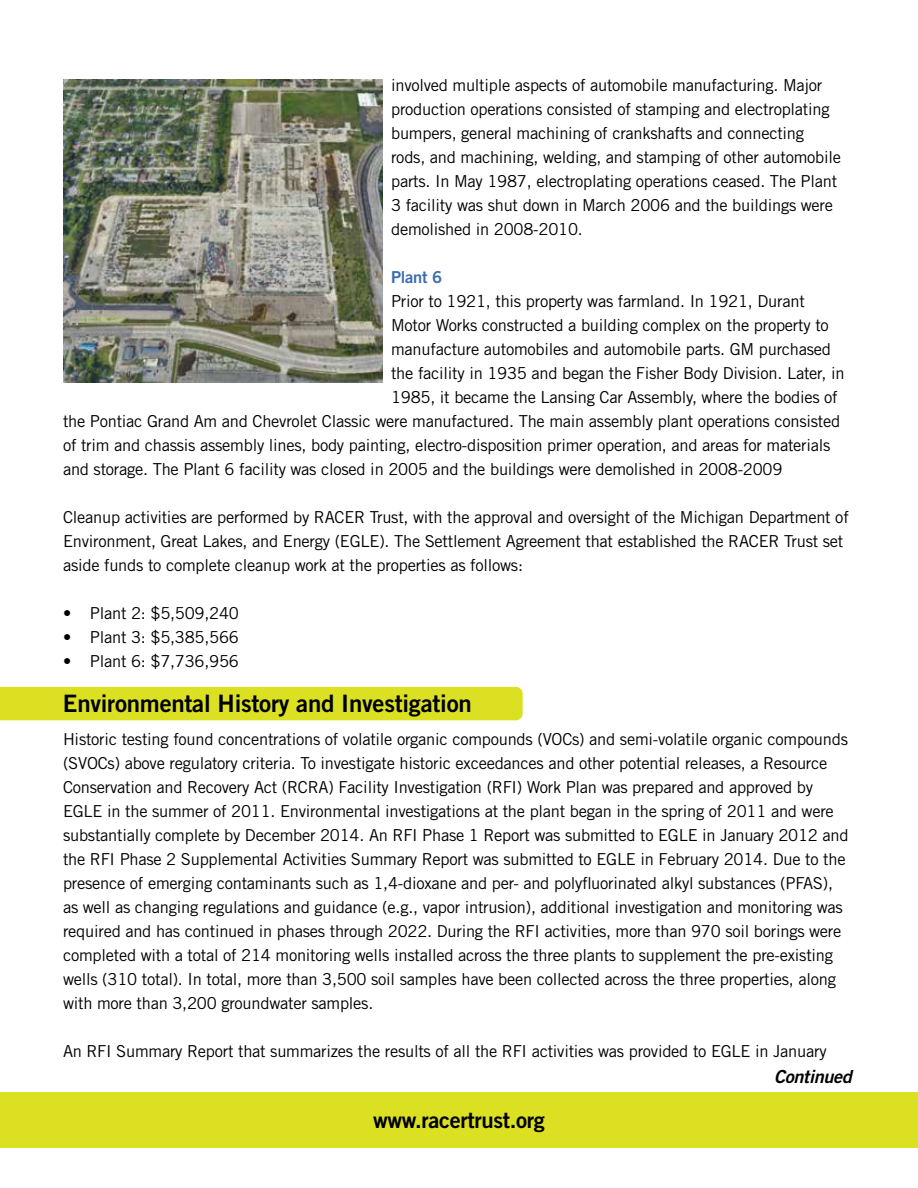
<style>
.page{position:relative;width:918px;height:1188px;background:#fff}
.page>*{position:absolute;margin:0;border:0;box-sizing:border-box;transform-origin:0 0}
.t1{font:24px "Trade Gothic LT Std Bd 2";letter-spacing:-.01em;color:#000}
.t2{font:22.05px "Trade Gothic LT Std Bd 2";letter-spacing:-.015em;color:#000}
.t3{font:18px "Trade Gothic LT Std Bd 2 Obl";letter-spacing:-.015em;color:#000}
.t4{font:16.5px/24px "Trade Gothic LT Std";letter-spacing:-.015em;color:#000}
.t5{font:16.5px "Trade Gothic LT Std Bd 2";letter-spacing:-.015em;color:#3c6db1}
</style>
<div class="page">
<div style="left:0;top:1092px;width:918px;height:56px;background:#dbe122"></div>
<div style="left:0;top:687px;width:523px;height:33px;background:#dbe122"></div>
<img style="left:63px;top:80px;width:319px;height:302px">
<p class="t4" style="left:391px;top:73px;width:452px">involved multiple aspects of automobile manufacturing. Major production operations consisted of stamping and electroplating bumpers, general machining of crankshafts and connecting rods, and machining, welding, and stamping of other automobile parts. In May 1987, electroplating operations ceased. The Plant 3 facility was shut down in March 2006 and the buildings were demolished in 2008-2010.</p>
<p class="t5" style="left:391px;top:267px;width:53px">Plant 6</p>
<p class="t4" style="left:391px;top:289px;width:415px">Prior to 1921, this property was farmland. In 1921, Durant</p>
<p class="t4" style="left:391px;top:313px;width:439px">Motor Works constructed a building complex on the property to</p>
<p class="t4" style="left:391px;top:337px;width:442px">manufacture automobiles and automobile parts. GM purchased</p>
<p class="t4" style="left:391px;top:361px;width:455px">the facility in 1935 and began the Fisher Body Division. Later, in</p>
<p class="t4" style="left:391px;top:385px;width:448px">1985, it became the Lansing Car Assembly, where the bodies of</p>
<p class="t4" style="left:63px;top:409px;width:779px">the Pontiac Grand Am and Chevrolet Classic were manufactured. The main assembly plant operations consisted</p>
<p class="t4" style="left:63px;top:433px;width:769px">of trim and chassis assembly lines, body painting, electro-disposition primer operation, and areas for materials</p>
<p class="t4" style="left:63px;top:457px;width:721px">and storage. The Plant 6 facility was closed in 2005 and the buildings were demolished in 2008-2009</p>
<p class="t4" style="left:63px;top:505px;width:787px">Cleanup activities are performed by RACER Trust, with the approval and oversight of the Michigan Department of<br>Environment, Great Lakes, and Energy (EGLE). The Settlement Agreement that established the RACER Trust set aside funds to complete cleanup work at the properties as follows:</p>
<p class="t4" style="left:63px;top:601px;width:178px">• Plant 2: $5,509,240</p>
<p class="t4" style="left:63px;top:625px;width:178px">• Plant 3: $5,385,566</p>
<p class="t4" style="left:63px;top:649px;width:178px">• Plant 6: $7,736,956</p>
<h1 class="t1" style="left:63px;top:689px;width:410px">Environmental History and Investigation</h1>
<p class="t4" style="left:63px;top:727px;width:787px">Historic testing found concentrations of volatile organic compounds (VOCs) and semi-volatile organic compounds (SVOCs) above regulatory criteria. To investigate historic exceedances and other potential releases, a Resource Conservation and Recovery Act (RCRA) Facility Investigation (RFI) Work Plan was prepared and approved by EGLE in the summer of 2011. Environmental investigations at the plant began in the spring of 2011 and were substantially complete by December 2014. An RFI Phase 1 Report was submitted to EGLE in January 2012 and the RFI Phase 2 Supplemental Activities Summary Report was submitted to EGLE in February 2014. Due to the presence of emerging contaminants such as 1,4-dioxane and per- and polyfluorinated alkyl substances (PFAS), as well as changing regulations and guidance (e.g., vapor intrusion), additional investigation and monitoring was required and has continued in phases through 2022. During the RFI activities, more than 970 soil borings were completed with a total of 214 monitoring wells installed across the three plants to supplement the pre-existing wells (310 total). In total, more than 3,500 soil samples have been collected across the three properties, along with more than 3,200 groundwater samples.</p>
<p class="t4" style="left:63px;top:1039px;width:765px">An RFI Summary Report that summarizes the results of all the RFI activities was provided to EGLE in January</p>
<h2 class="t2" style="left:373px;top:1106px;width:173px">www.racertrust.org</h2>
<p class="t3" style="left:774px;top:1065px;width:79px">Continued</p>
</div>
